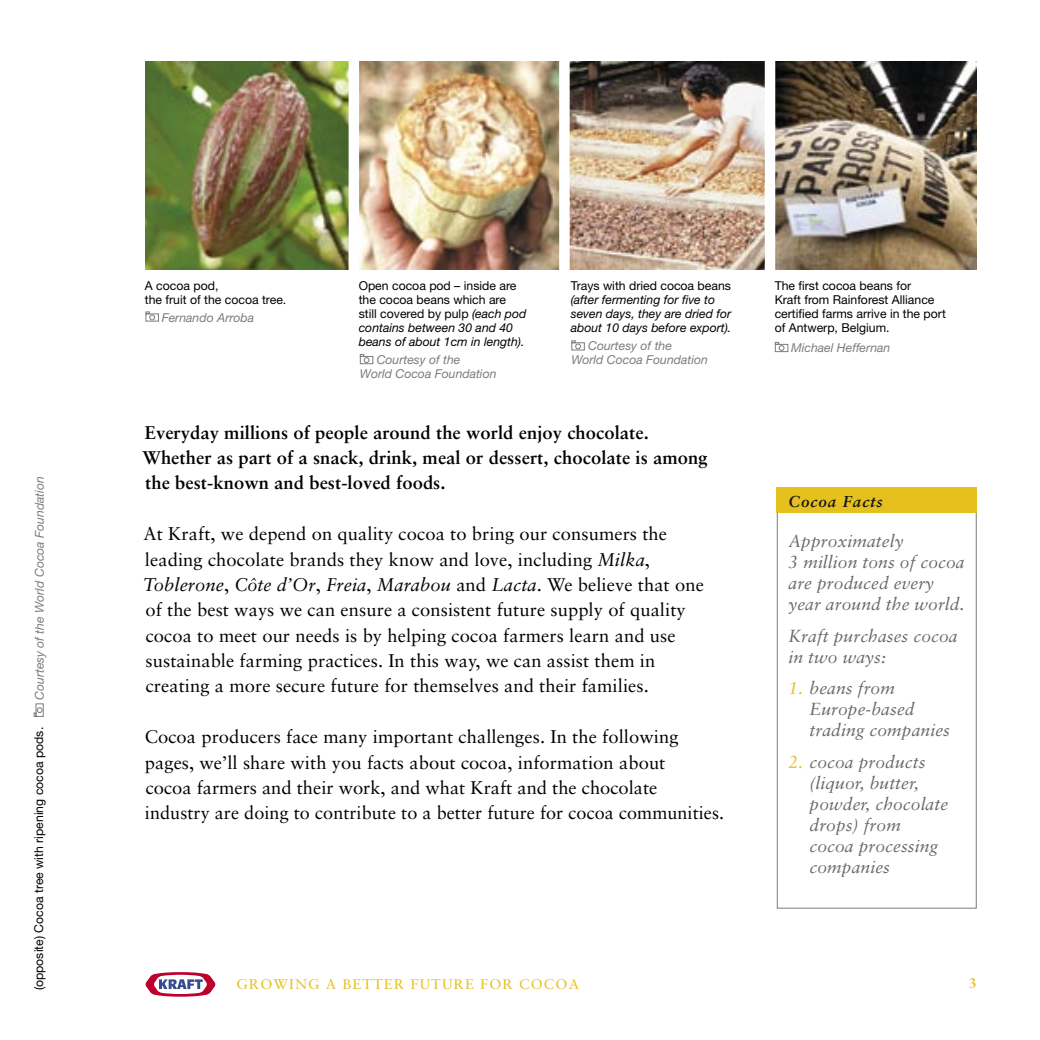
<style>
.page{position:relative;width:1040px;height:1040px;background:#fff}
.page>*{position:absolute;margin:0;border:0;box-sizing:border-box;transform-origin:0 0}
.t1{font:18.38px/25.4px "Sabon";letter-spacing:.005em;color:#000}
.t2{font:700 18.38px/25.4px "Sabon";letter-spacing:.005em;color:#000}
.t3{font:italic 17.5px/21px "Sabon";letter-spacing:.005em;color:#686868}
.t4{font:italic 700 15.75px "Sabon";letter-spacing:.06em;color:#111}
.t5{font:14px "Sabon";letter-spacing:.075em;color:#e6c01f;scale:1.04 1}
.t6{font:700 14px "Sabon";color:#e6c01f;scale:1.04 1}
.t7{font:12.25px/14px "Helvetica Neue";color:#000}
.t8{font:italic 12.25px/14px "Helvetica Neue";color:#7c7c7c}
.t9{font:italic 12.25px/14px "Helvetica Neue";color:#000}
.s1{font-style:italic}
.s2{color:#e7c226}
</style>
<div class="page">
<svg style="left:145px;top:972px;width:71px;height:25px"></svg>
<div style="left:776px;top:487px;width:200px;height:421px;border:1px solid #7c7c7c"></div>
<img style="left:145px;top:62px;width:203px;height:208px">
<img style="left:359px;top:62px;width:617px;height:208px">
<div style="left:559px;top:46px;width:10px;height:236px;background:#fff"></div>
<div style="left:764px;top:46px;width:11px;height:236px;background:#fff"></div>
<div style="left:776px;top:487px;width:200px;height:26px;background:#e6c01f"></div>
<div style="left:145px;top:313px;width:14px;height:8px;border:1px solid #7c7c7c"></div>
<svg style="left:145px;top:311px;width:10px;height:9px"></svg>
<div style="left:774px;top:344px;width:14px;height:8px;border:1px solid #7c7c7c"></div>
<svg style="left:774px;top:342px;width:10px;height:9px"></svg>
<div style="left:360px;top:356px;width:13px;height:8px;border:1px solid #7c7c7c"></div>
<svg style="left:360px;top:354px;width:9px;height:9px"></svg>
<div style="left:571px;top:342px;width:14px;height:8px;border:1px solid #7c7c7c"></div>
<svg style="left:571px;top:340px;width:10px;height:9px"></svg>
<div style="left:36px;top:703px;width:8px;height:14px;border:1px solid #7c7c7c"></div>
<svg style="left:34px;top:707px;width:8px;height:10px"></svg>
<p class="t8" style="left:32px;top:700px;width:225px;rotate:-90deg">Courtesy of the World Cocoa Foundation</p>
<p class="t7" style="left:32px;top:990px;width:265px;rotate:-90deg">(opposite) Cocoa tree with ripening cocoa pods.</p>
<p class="t7" style="left:359px;top:278px;width:169px">Open cocoa pod – inside are the cocoa beans which are still covered by pulp <span class="s1">(each pod contains between 30 and 40 beans of about 1cm in length).</span></p>
<p class="t7" style="left:570px;top:278px;width:162px">Trays with dried cocoa beans</p>
<p class="t7" style="left:145px;top:278px;width:143px">A cocoa pod,<br>the fruit of the cocoa tree.</p>
<p class="t7" style="left:774px;top:278px;width:173px">The first cocoa beans for<br>Kraft from Rainforest Alliance certified farms arrive in the port of Antwerp, Belgium.</p>
<p class="t9" style="left:570px;top:292px;width:162px">(after fermenting for five to seven days, they are dried for about 10 days before export).</p>
<p class="t8" style="left:162px;top:310px;width:94px">Fernando Arroba</p>
<p class="t8" style="left:571px;top:339px;width:138px;text-indent:17px">Courtesy of the<br>World Cocoa Foundation</p>
<p class="t8" style="left:791px;top:340px;width:101px">Michael Heffernan</p>
<p class="t8" style="left:360px;top:352px;width:138px;text-indent:17px">Courtesy of the<br>World Cocoa Foundation</p>
<p class="t2" style="left:142px;top:419px;width:566px">Everyday millions of people around the world enjoy chocolate.<br>Whether as part of a snack, drink, meal or dessert, chocolate is among the best-known and best-loved foods.</p>
<p class="t1" style="left:143px;top:521px;width:562px">At Kraft, we depend on quality cocoa to bring our consumers the leading chocolate brands they know and love, including <span class="s1">Milka</span>, <span class="s1">Toblerone</span>, <span class="s1">Côte d’Or</span>, <span class="s1">Freia</span>, <span class="s1">Marabou</span> and <span class="s1">Lacta</span>. We believe that one of the best ways we can ensure a consistent future supply of quality cocoa to meet our needs is by helping cocoa farmers learn and use sustainable farming practices. In this way, we can assist them in creating a more secure future for themselves and their families.</p>
<p class="t1" style="left:145px;top:724px;width:581px">Cocoa producers face many important challenges. In the following pages, we’ll share with you facts about cocoa, information about<br>cocoa farmers and their work, and what Kraft and the chocolate industry are doing to contribute to a better future for cocoa communities.</p>
<p class="t4" style="left:788px;top:492px;width:96px">Cocoa Facts</p>
<p class="t3" style="left:788px;top:530px;width:178px">Approximately<br>3 million tons of cocoa are produced every year around the world.</p>
<p class="t3" style="left:788px;top:625px;width:170px">Kraft purchases cocoa in two ways:</p>
<p class="t3" style="left:809px;top:677px;width:142px;text-indent:-21px"><span class="s2">1.</span> beans from<br>Europe-based trading companies</p>
<p class="t3" style="left:809px;top:751px;width:140px;text-indent:-21px"><span class="s2">2.</span> cocoa products (liquor, butter, powder, chocolate drops) from cocoa processing companies</p>
<p class="t5" style="left:236px;top:975px;width:331px">GROWING A BETTER FUTURE FOR COCOA</p>
<p class="t6" style="left:968px;top:974px;width:9px">3</p>
</div>
